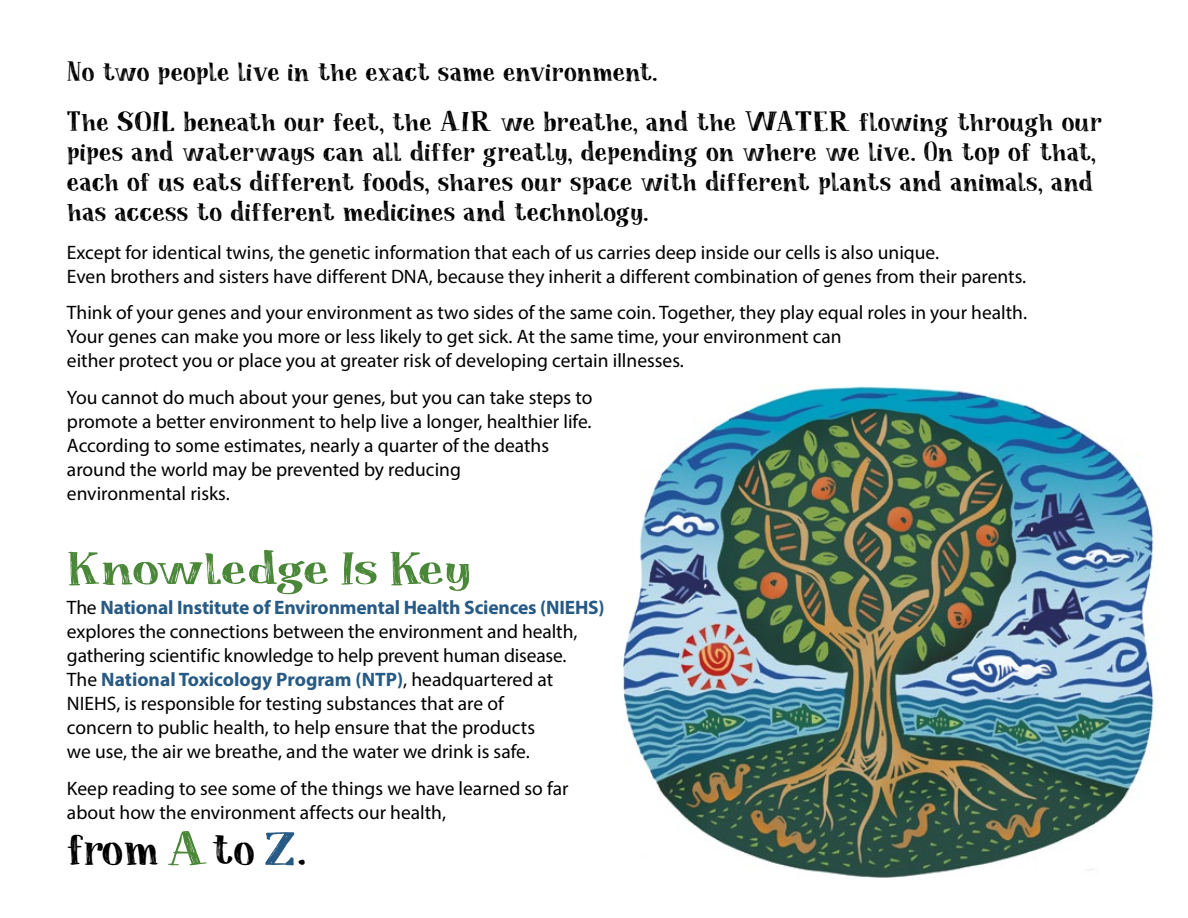
<style>
.page{position:relative;width:1188px;height:918px;background:#fff}
.page>*{position:absolute;margin:0;border:0;box-sizing:border-box;transform-origin:0 0}
.t1{font:48px "Coconut Punch DEMO";letter-spacing:-.02em;color:#4b8738;scale:1.25 1}
.t2{font:48px "Coconut Punch DEMO";letter-spacing:-.005em;color:#000}
.t3{font:28.5px/30px "Coconut Punch DEMO";letter-spacing:.005em;color:#000}
.t4{font:19.5px/24px "Myriad Pro";color:#000}
.s1{font-weight:700;color:#275a84}
.s2{color:#4b8738}
.s3{color:#275a84}
</style>
<div class="page">
<img style="left:623px;top:385px;width:531px;height:493px">
<h2 class="t3" style="left:67px;top:46px;width:1037px;line-height:50.2px">No two people live in the exact same environment.<br>The SOIL beneath our feet, the AIR we breathe, and the WATER flowing through our</h2>
<h2 class="t3" style="left:67px;top:136px;width:1030px;text-align:justify">pipes and waterways can all differ greatly, depending on where we live. On top of that, each of us eats different foods, shares our space with different plants and animals, and has access to different medicines and technology.</h2>
<p class="t4" style="left:67px;top:240px;width:961px">Except for identical twins, the genetic information that each of us carries deep inside our cells is also unique.<br>Even brothers and sisters have different DNA, because they inherit a different combination of genes from their parents.</p>
<p class="t4" style="left:67px;top:300px;width:962px">Think of your genes and your environment as two sides of the same coin. Together, they play equal roles in your health.<br>Your genes can make you more or less likely to get sick. At the same time, your environment can<br>either protect you or place you at greater risk of developing certain illnesses.</p>
<p class="t4" style="left:67px;top:385px;width:527px">You cannot do much about your genes, but you can take steps to promote a better environment to help live a longer, healthier life.<br>According to some estimates, nearly a quarter of the deaths around the world may be prevented by reducing<br>environmental risks.</p>
<h1 class="t1" style="left:67px;top:540px;width:324px">Knowledge Is Key</h1>
<p class="t4" style="left:67px;top:596px;width:539px">The <span class="s1">National Institute of Environmental Health Sciences (NIEHS) </span>explores the connections between the environment and health, gathering scientific knowledge to help prevent human disease.<br>The <span class="s1">National Toxicology Program (NTP)</span>, headquartered at NIEHS, is responsible for testing substances that are of<br>concern to public health, to help ensure that the products<br>we use, the air we breathe, and the water we drink is safe.</p>
<p class="t4" style="left:67px;top:776px;width:503px">Keep reading to see some of the things we have learned so far about how the environment affects our health,</p>
<h1 class="t2" style="left:67px;top:821px;width:240px">from <span class="s2">A</span> to <span class="s3">Z</span>.</h1>
</div>
